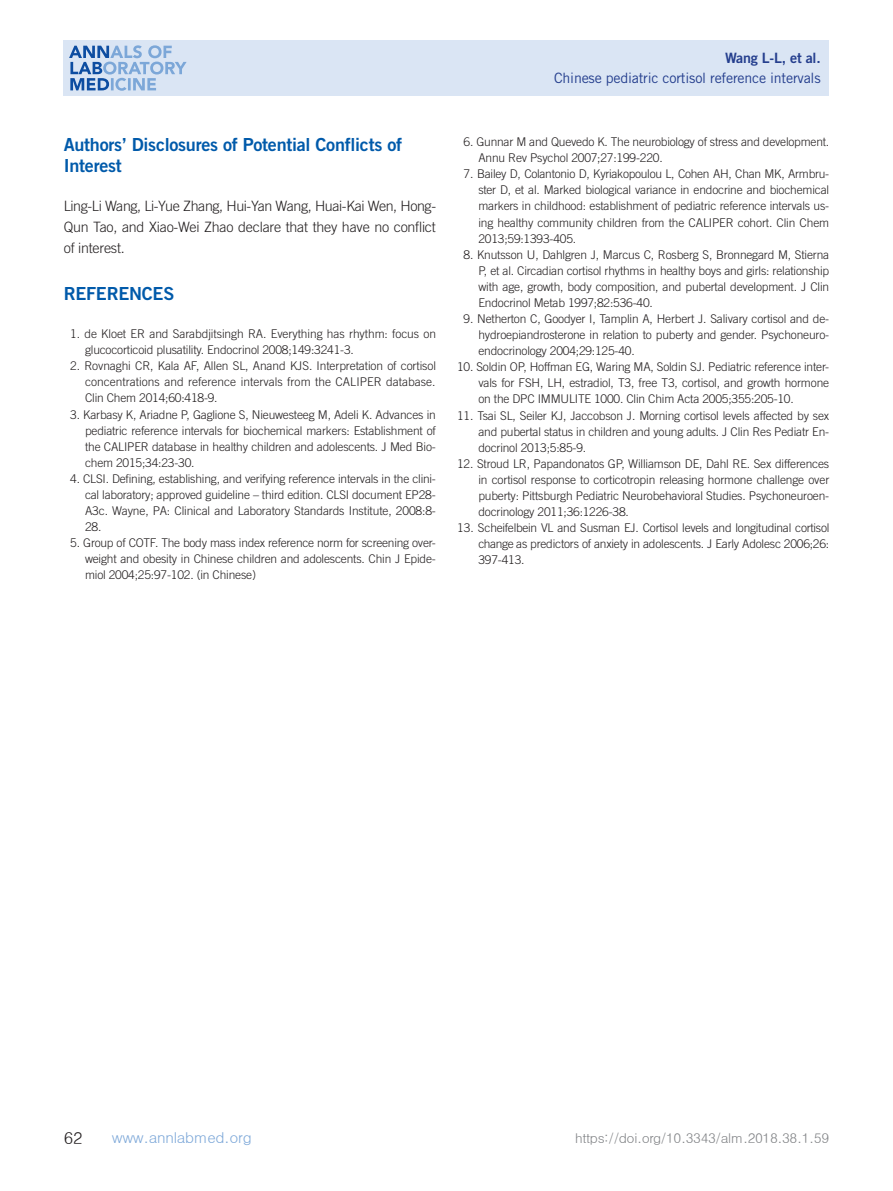
<style>
.page{position:relative;width:893px;height:1191px;background:#fff}
.page>*{position:absolute;margin:0;border:0;box-sizing:border-box;transform-origin:0 0}
.본문대제목{font:18px/21px "Trade Gothic LT Std Bd 2";letter-spacing:-.015em;color:#015aaa}
.t1{font:16.5px "Dotum";color:#231f20}
.t2{font:15px "Dotum";letter-spacing:-.02em;color:#7ca7d8}
.본문{font:300 14.25px/21px "Trade Gothic LT Std";letter-spacing:-.015em;color:#231f20;text-align:justify}
.t3{font:14.25px "Trade Gothic LT Std";letter-spacing:-.015em;color:#253f8e}
.t4{font:14.25px "Trade Gothic LT Std Bd 2";letter-spacing:-.015em;color:#253f8e}
.t5{font:13.5px "Dotum";letter-spacing:-.03em;color:#808285}
.참고문헌_1{font:300 12px/16px "Trade Gothic LT Std";letter-spacing:-.015em;color:#231f20;text-align:justify}
.참고문헌_2{font:300 12px/16px "Trade Gothic LT Std";letter-spacing:-.015em;color:#231f20;text-align:justify}
</style>
<div class="page">
<div style="left:64px;top:40px;width:765px;height:56px;background:#dae5f4"></div>
<svg style="left:69px;top:45px;width:118px;height:46px"></svg>
<p class="본문대제목" style="left:64px;top:134px;width:340px">Authors’ Disclosures of Potential Conflicts of<br>Interest</p>
<p class="본문" style="left:64px;top:195px;width:374px">Ling-Li Wang, Li-Yue Zhang, Hui-Yan Wang, Huai-Kai Wen, Hong-Qun Tao, and Xiao-Wei Zhao declare that they have no conflict of interest.</p>
<p class="본문대제목" style="left:64px;top:282px;width:112px">REFERENCES</p>
<p class="참고문헌_1" style="left:85px;top:326px;width:352px;text-indent:-15px">1. de Kloet ER and Sarabdjitsingh RA. Everything has rhythm: focus on glucocorticoid plusatility. Endocrinol 2008;149:3241-3.</p>
<p class="참고문헌_1" style="left:85px;top:358px;width:352px;text-indent:-15px">2. Rovnaghi CR, Kala AF, Allen SL, Anand KJS. Interpretation of cortisol concentrations and reference intervals from the CALIPER database.<br>Clin Chem 2014;60:418-9.</p>
<p class="참고문헌_1" style="left:85px;top:406px;width:352px;text-indent:-15px">3. Karbasy K, Ariadne P, Gaglione S, Nieuwesteeg M, Adeli K. Advances in pediatric reference intervals for biochemical markers: Establishment of the CALIPER database in healthy children and adolescents. J Med Bio&shy;chem 2015;34:23-30.</p>
<p class="참고문헌_1" style="left:85px;top:470px;width:352px;text-indent:-15px">4. CLSI. Defining, establishing, and verifying reference intervals in the clini&shy;cal laboratory; approved guideline – third edition. CLSI document EP28- A3c. Wayne, PA: Clinical and Laboratory Standards Institute, 2008:8- 28.</p>
<p class="참고문헌_1" style="left:85px;top:535px;width:352px;text-indent:-15px">5. Group of COTF. The body mass index reference norm for screening over&shy;weight and obesity in Chinese children and adolescents. Chin J Epide&shy;miol 2004;25:97-102. (in Chinese)</p>
<p class="t4" style="left:725px;top:49px;width:97px">Wang L-L, et al.</p>
<p class="t3" style="left:554px;top:69px;width:268px">Chinese pediatric cortisol reference intervals</p>
<p class="참고문헌_1" style="left:478px;top:134px;width:352px;text-indent:-15px">6. Gunnar M and Quevedo K. The neurobiology of stress and development.<br>Annu Rev Psychol 2007;27:199-220.</p>
<p class="참고문헌_1" style="left:478px;top:166px;width:352px;text-indent:-15px">7. Bailey D, Colantonio D, Kyriakopoulou L, Cohen AH, Chan MK, Armbru&shy;ster D, et al. Marked biological variance in endocrine and biochemical markers in childhood: establishment of pediatric reference intervals us&shy;ing healthy community children from the CALIPER cohort. Clin Chem 2013;59:1393-405.</p>
<p class="참고문헌_1" style="left:478px;top:246px;width:352px;text-indent:-15px">8. Knutsson U, Dahlgren J, Marcus C, Rosberg S, Bronnegard M, Stierna P, et al. Circadian cortisol rhythms in healthy boys and girls: relationship with age, growth, body composition, and pubertal development. J Clin Endocrinol Metab 1997;82:536-40.</p>
<p class="참고문헌_1" style="left:478px;top:310px;width:352px;text-indent:-15px">9. Netherton C, Goodyer I, Tamplin A, Herbert J. Salivary cortisol and de&shy;hydroepiandrosterone in relation to puberty and gender. Psychoneuro&shy;endocrinology 2004;29:125-40.</p>
<p class="참고문헌_2" style="left:478px;top:359px;width:352px;text-indent:-21px">10. Soldin OP, Hoffman EG, Waring MA, Soldin SJ. Pediatric reference inter&shy;vals for FSH, LH, estradiol, T3, free T3, cortisol, and growth hormone on the DPC IMMULITE 1000. Clin Chim Acta 2005;355:205-10.</p>
<p class="참고문헌_2" style="left:478px;top:407px;width:352px;text-indent:-21px">11. Tsai SL, Seiler KJ, Jaccobson J. Morning cortisol levels affected by sex and pubertal status in children and young adults. J Clin Res Pediatr En&shy;docrinol 2013;5:85-9.</p>
<p class="참고문헌_2" style="left:478px;top:455px;width:352px;text-indent:-21px">12. Stroud LR, Papandonatos GP, Williamson DE, Dahl RE. Sex differences in cortisol response to corticotropin releasing hormone challenge over puberty: Pittsburgh Pediatric Neurobehavioral Studies. Psychoneuroen&shy;docrinology 2011;36:1226-38.</p>
<p class="참고문헌_2" style="left:478px;top:519px;width:352px;text-indent:-21px">13. Scheifelbein VL and Susman EJ. Cortisol levels and longitudinal cortisol change as predictors of anxiety in adolescents. J Early Adolesc 2006;26:<br>397-413.</p>
<h2 class="t1" style="left:64px;top:1129px;width:20px">62</h2>
<p class="t2" style="left:112px;top:1130px;width:142px">www.annlabmed.org</p>
<p class="t5" style="left:575px;top:1131px;width:256px">https://doi.org/10.3343/alm.2018.38.1.59</p>
</div>
